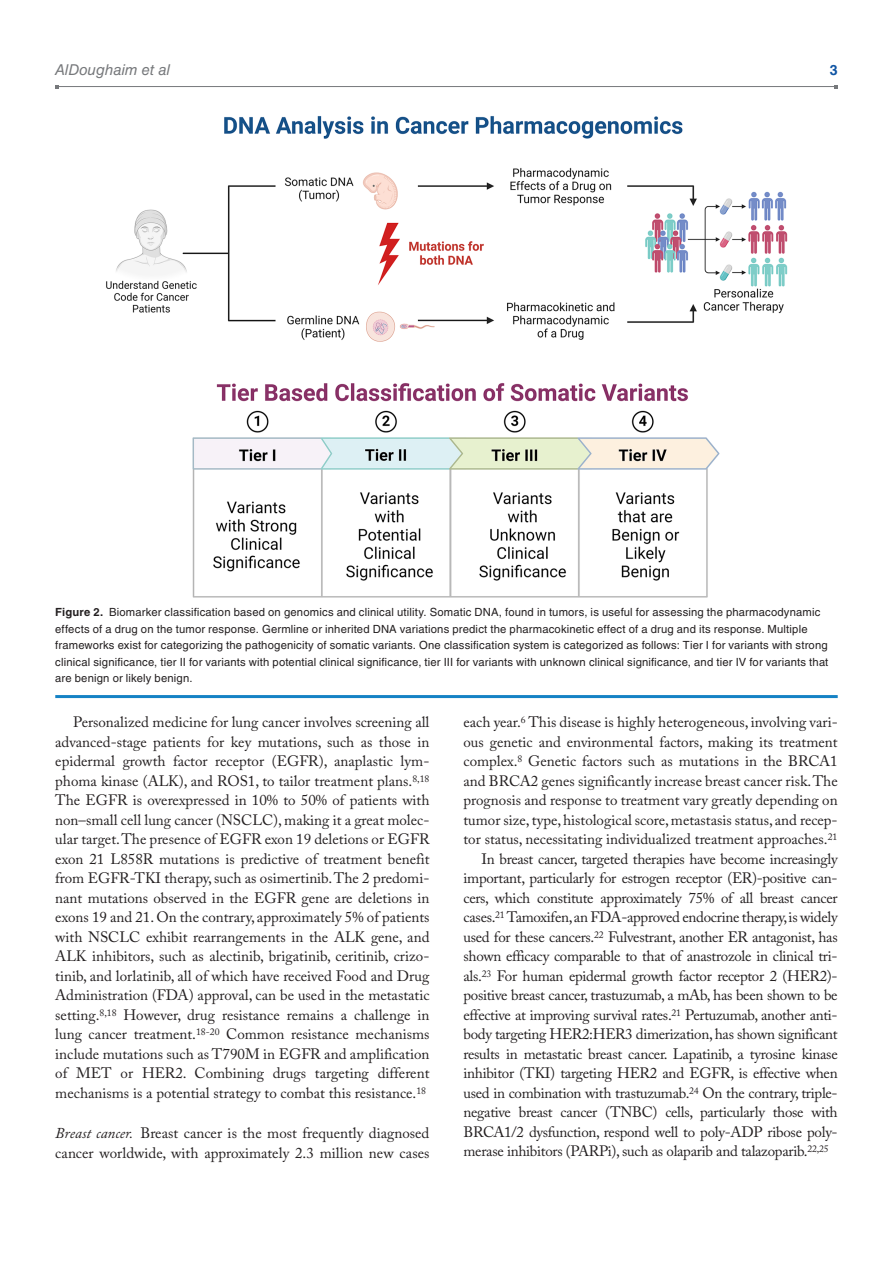
<style>
.page{position:relative;width:893px;height:1263px;background:#fff}
.page>*{position:absolute;margin:0;border:0;box-sizing:border-box;transform-origin:0 0}
.t1{font:15px/19.5px "Adobe Caslon Pro";letter-spacing:-.02em;color:#231f20;text-align:justify}
.t2{font:15px/19.5px "Adobe Caslon Pro";color:#231f20}
.t3{font:italic 15px "Helvetica LT Std";color:#76787b}
.t4{font:700 14.25px "Helvetica LT Std";color:#1055a4}
.t5{font:11.25px/16.5px "Helvetica LT Std";letter-spacing:.015em;color:#231f20}
.s1{font-weight:700}
.s2{font-style:italic}
</style>
<div class="page">
<hr style="left:57px;top:86px;width:779px;height:1px;background:#76787b">
<hr style="left:55px;top:695px;width:783px;height:3px;background:#1582c5">
<img style="left:106px;top:116px;width:682px;height:482px">
<p class="t3" style="left:55px;top:61px;width:117px">AlDoughaim et al</p>
<p class="t4" style="left:830px;top:61px;width:9px">3</p>
<p class="t5" style="left:55px;top:604px;width:775px"><span class="s1">Figure 2.</span> Biomarker classification based on genomics and clinical utility. Somatic DNA, found in tumors, is useful for assessing the pharmacodynamic effects of a drug on the tumor response. Germline or inherited DNA variations predict the pharmacokinetic effect of a drug and its response. Multiple frameworks exist for categorizing the pathogenicity of somatic variants. One classification system is categorized as follows: Tier I for variants with strong clinical significance, tier II for variants with potential clinical significance, tier III for variants with unknown clinical significance, and tier IV for variants that are benign or likely benign.</p>
<p class="t1" style="left:55px;top:712px;width:376px;text-indent:18px">Personalized medicine for lung cancer involves screening all advanced-stage patients for key mutations, such as those in epidermal growth factor receptor (EGFR), anaplastic lym&shy;phoma kinase (ALK), and ROS1, to tailor treatment plans.<sup>8,18<br></sup>The EGFR is overexpressed in 10% to 50% of patients with non–small cell lung cancer (NSCLC), making it a great molec&shy;ular target. The presence of EGFR exon 19 deletions or EGFR exon 21 L858R mutations is predictive of treatment benefit from EGFR-TKI therapy, such as osimertinib. The 2 predomi&shy;nant mutations observed in the EGFR gene are deletions in exons 19 and 21. On the contrary, approximately 5% of patients with NSCLC exhibit rearrangements in the ALK gene, and ALK inhibitors, such as alectinib, brigatinib, ceritinib, crizo&shy;tinib, and lorlatinib, all of which have received Food and Drug Administration (FDA) approval, can be used in the metastatic setting.<sup>8,18</sup> However, drug resistance remains a challenge in lung cancer treatment.<sup>18-20</sup> Common resistance mechanisms include mutations such as T790M in EGFR and amplification of MET or HER2. Combining drugs targeting different mechanisms is a potential strategy to combat this resistance.<sup>18</sup></p>
<p class="t2" style="left:55px;top:1123px;width:376px"><span class="s2">Breast cancer.</span> Breast cancer is the most frequently diagnosed cancer worldwide, with approximately 2.3 million new cases</p>
<p class="t2" style="left:463px;top:712px;width:376px">each year.<sup>6</sup> This disease is highly heterogeneous, involving vari-</p>
<p class="t2" style="left:463px;top:732px;width:376px">ous genetic and environmental factors, making its treatment</p>
<p class="t2" style="left:463px;top:751px;width:376px">complex.<sup>8</sup> Genetic factors such as mutations in the BRCA1</p>
<p class="t2" style="left:463px;top:771px;width:376px">and BRCA2 genes significantly increase breast cancer risk. The</p>
<p class="t2" style="left:463px;top:790px;width:376px">prognosis and response to treatment vary greatly depending on</p>
<p class="t2" style="left:463px;top:810px;width:376px">tumor size, type, histological score, metastasis status, and recep-</p>
<p class="t2" style="left:463px;top:829px;width:375px">tor status, necessitating individualized treatment approaches.<sup>21</sup></p>
<p class="t1" style="left:481px;top:849px;width:358px">In breast cancer, targeted therapies have become increasingly</p>
<p class="t1" style="left:463px;top:868px;width:376px">important, particularly for estrogen receptor (ER)-positive can-</p>
<p class="t1" style="left:463px;top:888px;width:376px">cers, which constitute approximately 75% of all breast cancer</p>
<p class="t1" style="left:463px;top:907px;width:376px">cases.<sup>21</sup> Tamoxifen, an FDA-approved endocrine therapy, is widely</p>
<p class="t1" style="left:463px;top:927px;width:376px">used for these cancers.<sup>22</sup> Fulvestrant, another ER antagonist, has</p>
<p class="t1" style="left:463px;top:946px;width:376px">shown efficacy comparable to that of anastrozole in clinical tri-</p>
<p class="t1" style="left:463px;top:966px;width:376px">als.<sup>23</sup> For human epidermal growth factor receptor 2 (HER2)-</p>
<p class="t1" style="left:463px;top:985px;width:376px">positive breast cancer, trastuzumab, a mAb, has been shown to be</p>
<p class="t1" style="left:463px;top:1005px;width:376px">effective at improving survival rates.<sup>21</sup> Pertuzumab, another anti-</p>
<p class="t1" style="left:463px;top:1024px;width:376px">body targeting HER2:HER3 dimerization, has shown significant</p>
<p class="t1" style="left:463px;top:1044px;width:376px">results in metastatic breast cancer. Lapatinib, a tyrosine kinase</p>
<p class="t1" style="left:463px;top:1063px;width:376px">inhibitor (TKI) targeting HER2 and EGFR, is effective when</p>
<p class="t1" style="left:463px;top:1083px;width:376px">used in combination with trastuzumab.<sup>24</sup> On the contrary, triple-</p>
<p class="t1" style="left:463px;top:1102px;width:376px">negative breast cancer (TNBC) cells, particularly those with</p>
<p class="t1" style="left:463px;top:1122px;width:376px">BRCA1/2 dysfunction, respond well to poly-ADP ribose poly-</p>
<p class="t1" style="left:463px;top:1141px;width:367px">merase inhibitors (PARPi), such as olaparib and talazoparib.<sup>22,25</sup></p>
</div>
